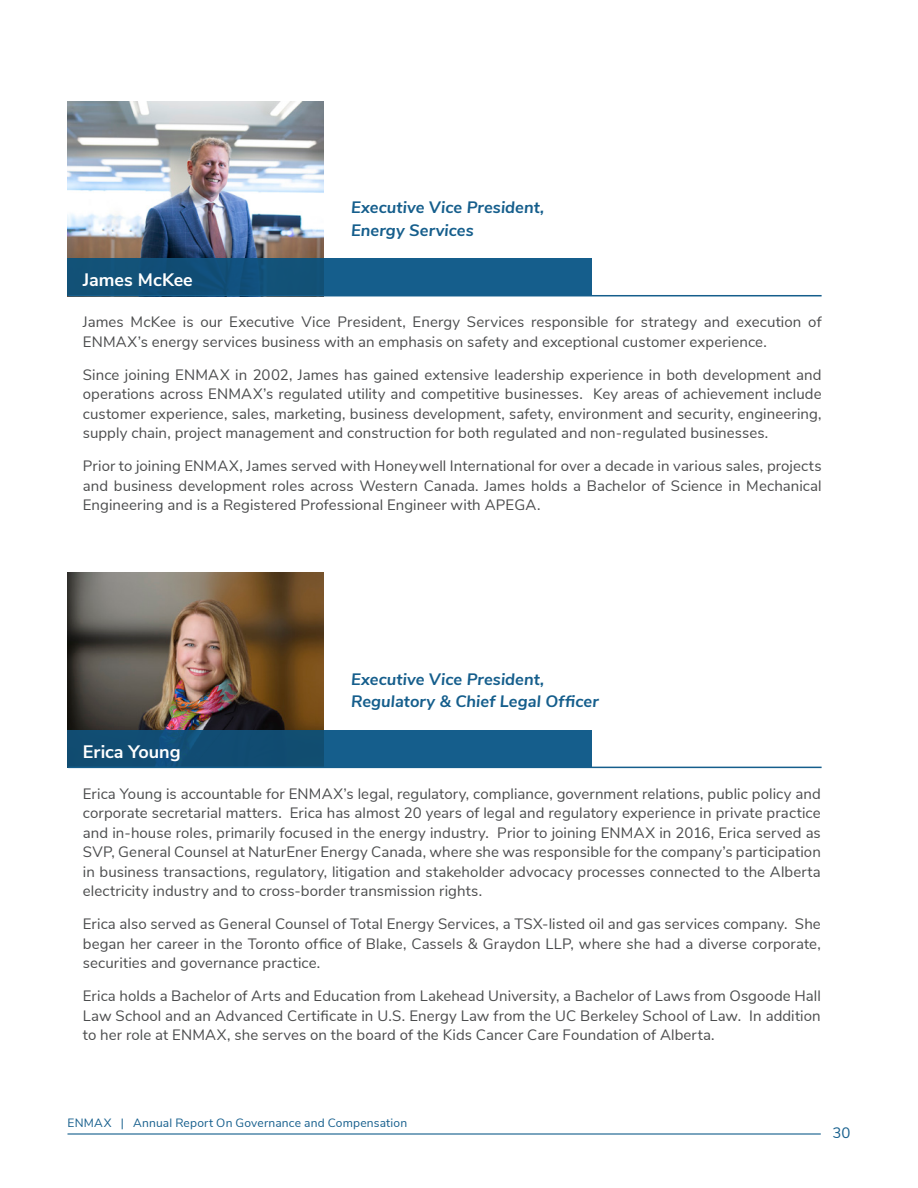
<style>
.page{position:relative;width:918px;height:1188px;background:#fff}
.page>*{position:absolute;margin:0;border:0;box-sizing:border-box;transform-origin:0 0}
.t1{font:700 18px "Nunito Sans";color:#fff}
.t2{font:italic 700 16.5px/22.5px "Nunito Sans";letter-spacing:.005em;color:#155e8c}
.Body{font:15px/19.5px "Nunito Sans";letter-spacing:.005em;color:#4b4c4d;text-align:justify}
.t3{font:15px "Nunito Sans";color:#155e8c}
.t4{font:12px "Nunito Sans";letter-spacing:.015em;color:#155e8c}
</style>
<div class="page">
<hr style="left:68px;top:1133px;width:753px;height:2px;background:#155e8c">
<img style="left:68px;top:101px;width:256px;height:157px">
<img style="left:68px;top:573px;width:256px;height:157px">
<div style="left:68px;top:258px;width:524px;height:38px;background:linear-gradient(to right,#114d73,#166291)"></div>
<svg style="left:68px;top:730px;width:524px;height:37px;background:#135580"></svg>
<hr style="left:68px;top:295px;width:754px;height:1px;background:#155e8c">
<hr style="left:68px;top:767px;width:754px;height:1px;background:#155e8c">
<h2 class="t1" style="left:83px;top:267px;width:111px">James McKee</h2>
<h2 class="t2" style="left:351px;top:195px;width:195px">Executive Vice President,<br>Energy Services</h2>
<p class="Body" style="left:83px;top:311px;width:740px">James McKee is our Executive Vice President, Energy Services responsible for strategy and execution of<br>ENMAX’s energy services business with an emphasis on safety and exceptional customer experience.</p>
<p class="Body" style="left:83px;top:364px;width:740px">Since joining ENMAX in 2002, James has gained extensive leadership experience in both development and operations across ENMAX’s regulated utility and competitive businesses. Key areas of achievement include customer experience, sales, marketing, business development, safety, environment and security, engineering, supply chain, project management and construction for both regulated and non-regulated businesses.</p>
<p class="Body" style="left:83px;top:455px;width:740px">Prior to joining ENMAX, James served with Honeywell International for over a decade in various sales, projects and business development roles across Western Canada. James holds a Bachelor of Science in Mechanical Engineering and is a Registered Professional Engineer with APEGA.</p>
<h2 class="t1" style="left:83px;top:739px;width:99px">Erica Young</h2>
<h2 class="t2" style="left:351px;top:667px;width:249px">Executive Vice President,<br>Regulatory &amp; Chief Legal Officer</h2>
<p class="Body" style="left:83px;top:783px;width:739px">Erica Young is accountable for ENMAX’s legal, regulatory, compliance, government relations, public policy and corporate secretarial matters. Erica has almost 20 years of legal and regulatory experience in private practice and in-house roles, primarily focused in the energy industry. Prior to joining ENMAX in 2016, Erica served as SVP, General Counsel at NaturEner Energy Canada, where she was responsible for the company’s participation in business transactions, regulatory, litigation and stakeholder advocacy processes connected to the Alberta electricity industry and to cross-border transmission rights.</p>
<p class="Body" style="left:83px;top:913px;width:739px">Erica also served as General Counsel of Total Energy Services, a TSX-listed oil and gas services company. She began her career in the Toronto office of Blake, Cassels &amp; Graydon LLP, where she had a diverse corporate, securities and governance practice.</p>
<p class="Body" style="left:83px;top:985px;width:739px">Erica holds a Bachelor of Arts and Education from Lakehead University, a Bachelor of Laws from Osgoode Hall Law School and an Advanced Certificate in U.S. Energy Law from the UC Berkeley School of Law. In addition to her role at ENMAX, she serves on the board of the Kids Cancer Care Foundation of Alberta.</p>
<p class="t4" style="left:68px;top:1114px;width:341px">ENMAX | Annual Report On Governance and Compensation</p>
<p class="t3" style="left:832px;top:1122px;width:20px">30</p>
</div>
